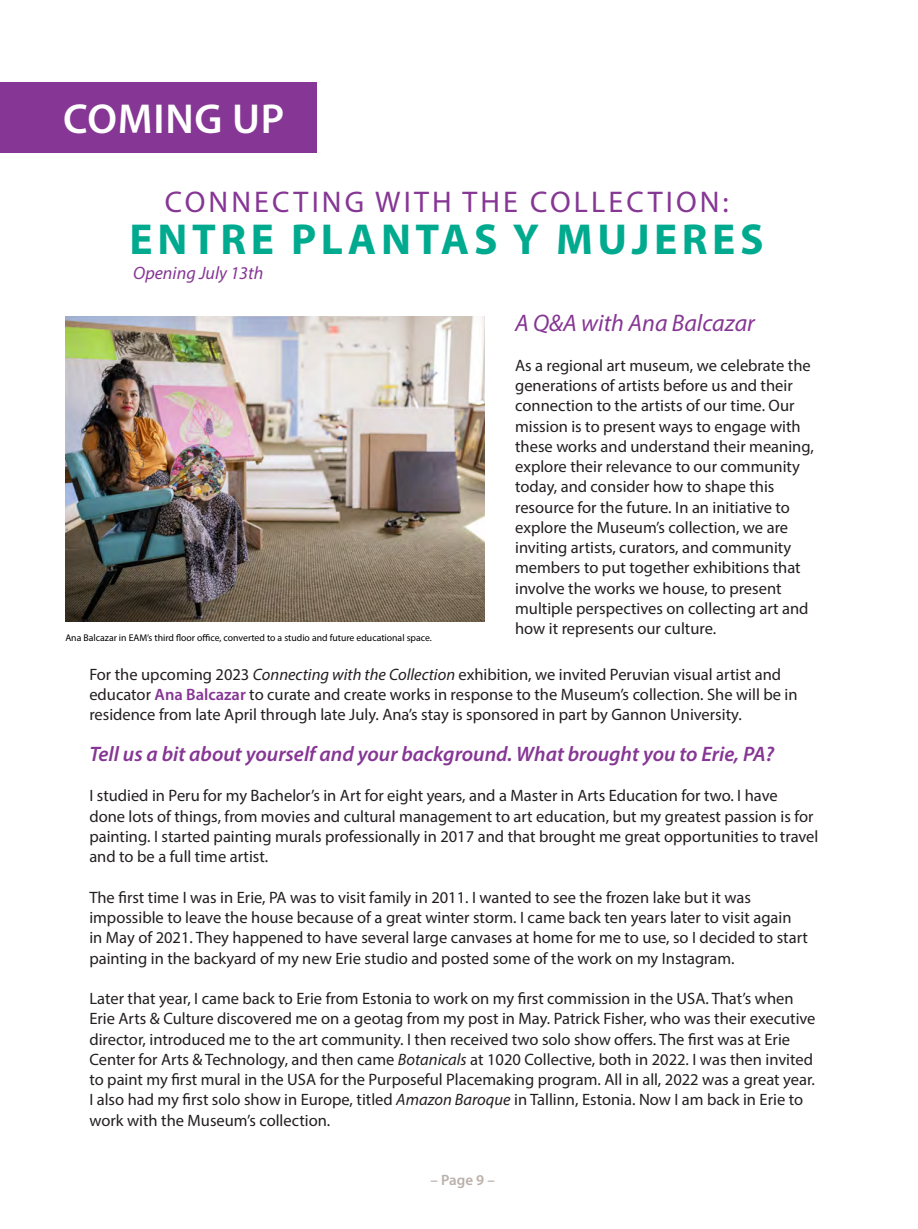
<style>
.page{position:relative;width:918px;height:1229px;background:#fff}
.page>*{position:absolute;margin:0;border:0;box-sizing:border-box;transform-origin:0 0}
.t1{font:700 43.5px "Myriad Pro";letter-spacing:.105em;color:#00aa8f}
.t2{font:600 42px "Myriad Pro";letter-spacing:.02em;color:#fff}
.t3{font:30px "Myriad Pro";letter-spacing:.105em;color:#863694}
.t4{font:italic 24px "Myriad Pro";color:#863694}
.t5{font:italic 600 21px "Myriad Pro";color:#863694}
.t6{font:italic 18px "Myriad Pro";color:#863694}
.t7{font:16.5px/20.2px "Myriad Pro";color:#231f20}
.t8{font:600 15px "Myriad Pro";color:#bbb0aa}
.t9{font:9.75px "Myriad Pro";color:#000}
.s1{font-style:italic}
.s2{font-weight:600;color:#863694}
</style>
<div class="page">
<div style="left:0;top:83px;width:317px;height:70px;background:#863694"></div>
<img style="left:65px;top:316px;width:420px;height:306px">
<p class="t2" style="left:63px;top:92px;width:223px">COMING UP</p>
<p class="t3" style="left:165px;top:183px;width:565px">CONNECTING WITH THE COLLECTION:</p>
<p class="t1" style="left:130px;top:211px;width:635px">ENTRE PLANTAS Y MUJERES</p>
<p class="t6" style="left:133px;top:261px;width:132px">Opening July 13th</p>
<p class="t4" style="left:515px;top:308px;width:241px">A Q&amp;A with Ana Balcazar</p>
<p class="t7" style="left:515px;top:355px;width:300px">As a regional art museum, we celebrate the generations of artists before us and their connection to the artists of our time. Our mission is to present ways to engage with these works and understand their meaning, explore their relevance to our community today, and consider how to shape this resource for the future. In an initiative to explore the Museum’s collection, we are inviting artists, curators, and community members to put together exhibitions that involve the works we house, to present multiple perspectives on collecting art and how it represents our culture.</p>
<p class="t7" style="left:89px;top:664px;width:710px">For the upcoming 2023 <span class="s1">Connecting with the Collection</span> exhibition, we invited Peruvian visual artist and educator <span class="s2">Ana Balcazar</span> to curate and create works in response to the Museum’s collection. She will be in residence from late April through late July. Ana’s stay is sponsored in part by Gannon University.</p>
<p class="t5" style="left:89px;top:740px;width:686px">Tell us a bit about yourself and your background. What brought you to Erie, PA?</p>
<p class="t7" style="left:89px;top:785px;width:731px">I studied in Peru for my Bachelor’s in Art for eight years, and a Master in Arts Education for two. I have<br>done lots of things, from movies and cultural management to art education, but my greatest passion is for painting. I started painting murals professionally in 2017 and that brought me great opportunities to travel and to be a full time artist.</p>
<p class="t7" style="left:89px;top:886px;width:720px">The first time I was in Erie, PA was to visit family in 2011. I wanted to see the frozen lake but it was impossible to leave the house because of a great winter storm. I came back ten years later to visit again in May of 2021. They happened to have several large canvases at home for me to use, so I decided to start painting in the backyard of my new Erie studio and posted some of the work on my Instagram.</p>
<p class="t7" style="left:89px;top:988px;width:728px">Later that year, I came back to Erie from Estonia to work on my first commission in the USA. That’s when Erie Arts &amp; Culture discovered me on a geotag from my post in May. Patrick Fisher, who was their executive director, introduced me to the art community. I then received two solo show offers. The first was at Erie Center for Arts &amp; Technology, and then came <span class="s1">Botanicals</span> at 1020 Collective, both in 2022. I was then invited to paint my first mural in the USA for the Purposeful Placemaking program. All in all, 2022 was a great year.<br>I also had my first solo show in Europe, titled <span class="s1">Amazon Baroque</span> in Tallinn, Estonia. Now I am back in Erie to work with the Museum’s collection.</p>
<p class="t9" style="left:65px;top:631px;width:368px">Ana Balcazar in EAM’s third floor office, converted to a studio and future educational space.</p>
<p class="t8" style="left:430px;top:1170px;width:66px">– Page 9 –</p>
</div>
